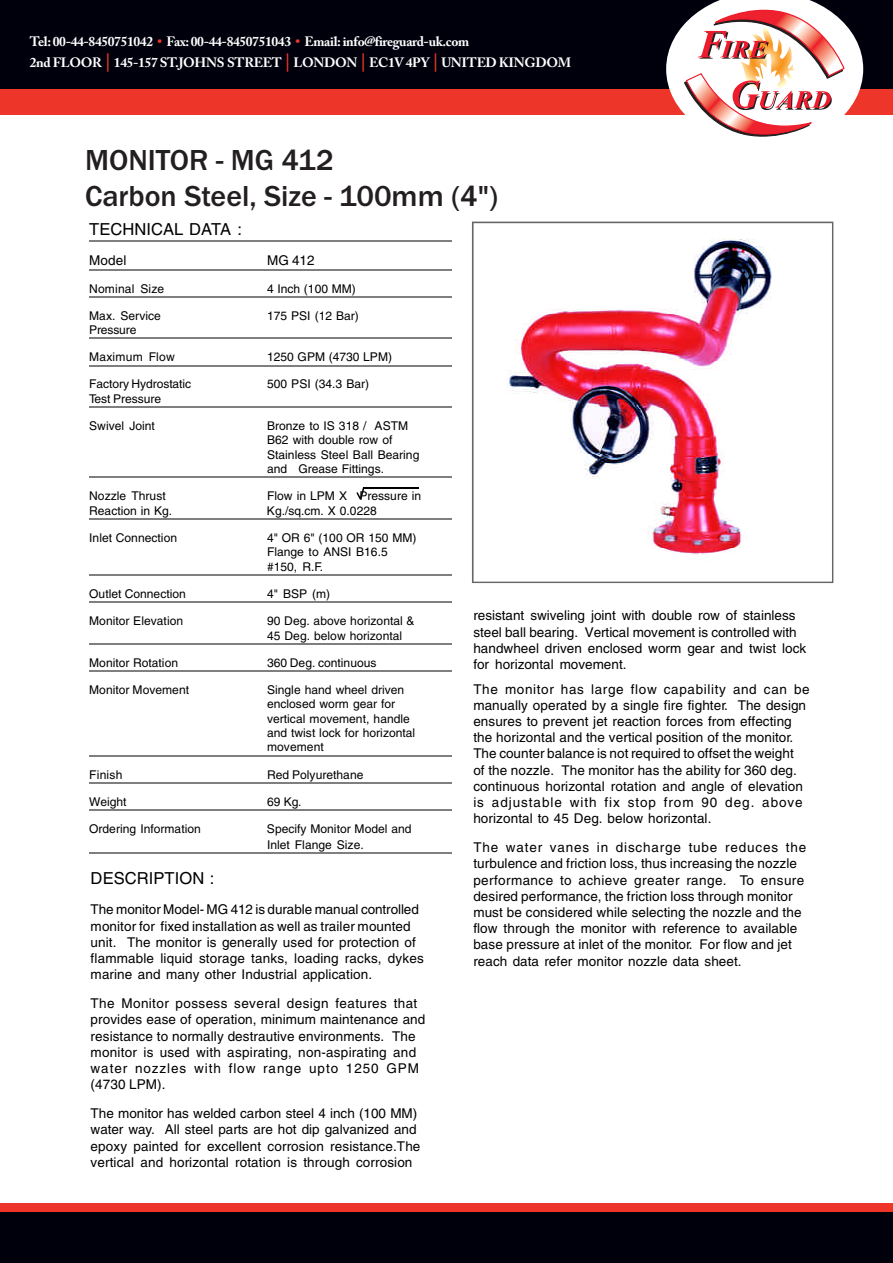
<style>
.page{position:relative;width:893px;height:1263px;background:#fff}
.page>*{position:absolute;margin:0;border:0;box-sizing:border-box;transform-origin:0 0}
.t1{font:500 30px/36px "Franklin Gothic";color:#231f20}
.t2{font:16.5px "Helvetica";color:#000}
.t3{font:13.5px/16.2px "Helvetica";letter-spacing:.005em;color:#000}
.t4{font:700 13.5px/21px "Adobe Caslon Pro";letter-spacing:-.025em;color:#fff}
.t5{font:12px/14.4px "Helvetica";color:#000}
.s1{color:#ee3529}
.s2{font-size:18px;color:#ee3529}
</style>
<div class="page">
<div style="left:0;top:1212px;width:893px;height:51px;background:#00000d"></div>
<div style="left:0;top:1203px;width:893px;height:9px;background:#ee3529"></div>
<div style="left:0;top:0;width:893px;height:89px;background:#00000d"></div>
<div style="left:0;top:89px;width:893px;height:26px;background:#ee3529"></div>
<svg style="left:666px;top:0;width:197px;height:137px"></svg>
<hr style="left:89px;top:240px;width:363px;height:1px;background:#7f7f7f">
<hr style="left:89px;top:269px;width:363px;height:1px;background:#7f7f7f">
<hr style="left:89px;top:296px;width:363px;height:2px;background:#7f7f7f">
<hr style="left:89px;top:338px;width:363px;height:1px;background:#7f7f7f">
<hr style="left:89px;top:365px;width:363px;height:1px;background:#7f7f7f">
<hr style="left:89px;top:406px;width:363px;height:2px;background:#7f7f7f">
<hr style="left:89px;top:477px;width:363px;height:1px;background:#7f7f7f">
<hr style="left:89px;top:518px;width:363px;height:2px;background:#7f7f7f">
<hr style="left:89px;top:574px;width:363px;height:2px;background:#7f7f7f">
<hr style="left:89px;top:601px;width:363px;height:2px;background:#7f7f7f">
<hr style="left:89px;top:643px;width:363px;height:1px;background:#7f7f7f">
<hr style="left:89px;top:670px;width:363px;height:1px;background:#7f7f7f">
<hr style="left:89px;top:755px;width:363px;height:1px;background:#7f7f7f">
<hr style="left:89px;top:782px;width:363px;height:1px;background:#7f7f7f">
<hr style="left:89px;top:809px;width:363px;height:2px;background:#7f7f7f">
<hr style="left:89px;top:852px;width:363px;height:2px;background:#7f7f7f">
<hr style="left:364px;top:487px;width:55px;height:2px;background:#000">
<svg style="left:356px;top:487px;width:9px;height:12px"></svg>
<img style="left:472px;top:222px;width:361px;height:361px">
<p class="t4" style="left:30px;top:33px;width:543px">Tel:00-44-8450751042 <span class="s1">•</span> Fax:00-44-8450751043 <span class="s1">•</span> Email:info@fireguard-uk.com<br>2nd FLOOR <span class="s2">|</span> 145-157 ST.JOHNS STREET <span class="s2">|</span> LONDON <span class="s2">|</span> EC1V 4PY <span class="s2">|</span> UNITED KINGDOM</p>
<h1 class="t1" style="left:85px;top:142px;width:414px">MONITOR - MG 412<br>Carbon Steel, Size - 100mm (4")</h1>
<p class="t2" style="left:89px;top:223px;width:154px">TECHNICAL DATA :</p>
<p class="t3" style="left:89px;top:253px;width:39px">Model</p>
<p class="t3" style="left:267px;top:253px;width:49px">MG 412</p>
<p class="t5" style="left:89px;top:282px;width:77px">Nominal Size</p>
<p class="t5" style="left:267px;top:282px;width:90px">4 Inch (100 MM)</p>
<p class="t5" style="left:89px;top:310px;width:73px">Max. Service</p>
<p class="t5" style="left:267px;top:310px;width:93px">175 PSI (12 Bar)</p>
<p class="t5" style="left:89px;top:324px;width:49px">Pressure</p>
<p class="t5" style="left:89px;top:351px;width:87px">Maximum Flow</p>
<p class="t5" style="left:267px;top:351px;width:126px">1250 GPM (4730 LPM)</p>
<p class="t5" style="left:89px;top:378px;width:104px">Factory Hydrostatic</p>
<p class="t5" style="left:267px;top:378px;width:104px">500 PSI (34.3 Bar)</p>
<p class="t5" style="left:89px;top:392px;width:73px">Test Pressure</p>
<p class="t5" style="left:89px;top:420px;width:67px">Swivel Joint</p>
<p class="t5" style="left:267px;top:420px;width:154px">Bronze to IS 318 / ASTM<br>B62 with double row of<br>Stainless Steel Ball Bearing and Grease Fittings.</p>
<p class="t5" style="left:89px;top:490px;width:78px">Nozzle Thrust</p>
<p class="t5" style="left:267px;top:490px;width:156px">Flow in LPM X Pressure in</p>
<p class="t5" style="left:89px;top:504px;width:84px">Reaction in Kg.</p>
<p class="t5" style="left:267px;top:504px;width:111px">Kg./sq.cm. X 0.0228</p>
<p class="t5" style="left:89px;top:532px;width:89px">Inlet Connection</p>
<p class="t5" style="left:267px;top:532px;width:151px">4" OR 6" (100 OR 150 MM)<br>Flange to ANSI B16.5 #150, R.F.</p>
<p class="t5" style="left:89px;top:588px;width:98px">Outlet Connection</p>
<p class="t5" style="left:267px;top:588px;width:65px">4" BSP (m)</p>
<p class="t5" style="left:89px;top:615px;width:95px">Monitor Elevation</p>
<p class="t5" style="left:267px;top:615px;width:149px">90 Deg. above horizontal &amp;<br>45 Deg. below horizontal</p>
<p class="t5" style="left:89px;top:656px;width:90px">Monitor Rotation</p>
<p class="t5" style="left:267px;top:656px;width:111px">360 Deg. continuous</p>
<p class="t5" style="left:89px;top:683px;width:101px">Monitor Movement</p>
<p class="t5" style="left:267px;top:683px;width:150px">Single hand wheel driven enclosed worm gear for vertical movement, handle and twist lock for horizontal movement</p>
<p class="t5" style="left:89px;top:768px;width:35px">Finish</p>
<p class="t5" style="left:267px;top:768px;width:98px">Red Polyurethane</p>
<p class="t5" style="left:89px;top:795px;width:39px">Weight</p>
<p class="t5" style="left:267px;top:795px;width:36px">69 Kg.</p>
<p class="t5" style="left:89px;top:823px;width:113px">Ordering Information</p>
<p class="t5" style="left:267px;top:822px;width:146px;line-height:15.6px">Specify Monitor Model and<br>Inlet Flange Size.</p>
<p class="t2" style="left:91px;top:872px;width:125px">DESCRIPTION :</p>
<p class="t3" style="left:91px;top:903px;width:335px">The monitor Model- MG 412 is durable manual controlled monitor for fixed installation as well as trailer mounted unit. The monitor is generally used for protection of flammable liquid storage tanks, loading racks, dykes marine and many other Industrial application.</p>
<p class="t3" style="left:91px;top:996px;width:336px">The Monitor possess several design features that provides ease of operation, minimum maintenance and resistance to normally destrautive environments. The monitor is used with aspirating, non-aspirating and water nozzles with flow range upto 1250 GPM (4730 LPM).</p>
<p class="t3" style="left:91px;top:1106px;width:331px">The monitor has welded carbon steel 4 inch (100 MM) water way. All steel parts are hot dip galvanized and epoxy painted for excellent corrosion resistance.The vertical and horizontal rotation is through corrosion</p>
<p class="t3" style="left:473px;top:609px;width:334px">resistant swiveling joint with double row of stainless steel ball bearing. Vertical movement is controlled with handwheel driven enclosed worm gear and twist lock for horizontal movement.</p>
<p class="t3" style="left:473px;top:682px;width:338px">The monitor has large flow capability and can be manually operated by a single fire fighter. The design ensures to prevent jet reaction forces from effecting the horizontal and the vertical position of the monitor.<br>The counter balance is not required to offset the weight<br>of the nozzle. The monitor has the ability for 360 deg. continuous horizontal rotation and angle of elevation is adjustable with fix stop from 90 deg. above horizontal to 45 Deg. below horizontal.</p>
<p class="t3" style="left:473px;top:840px;width:334px">The water vanes in discharge tube reduces the turbulence and friction loss, thus increasing the nozzle performance to achieve greater range. To ensure desired performance, the friction loss through monitor must be considered while selecting the nozzle and the flow through the monitor with reference to available base pressure at inlet of the monitor. For flow and jet reach data refer monitor nozzle data sheet.</p>
</div>
